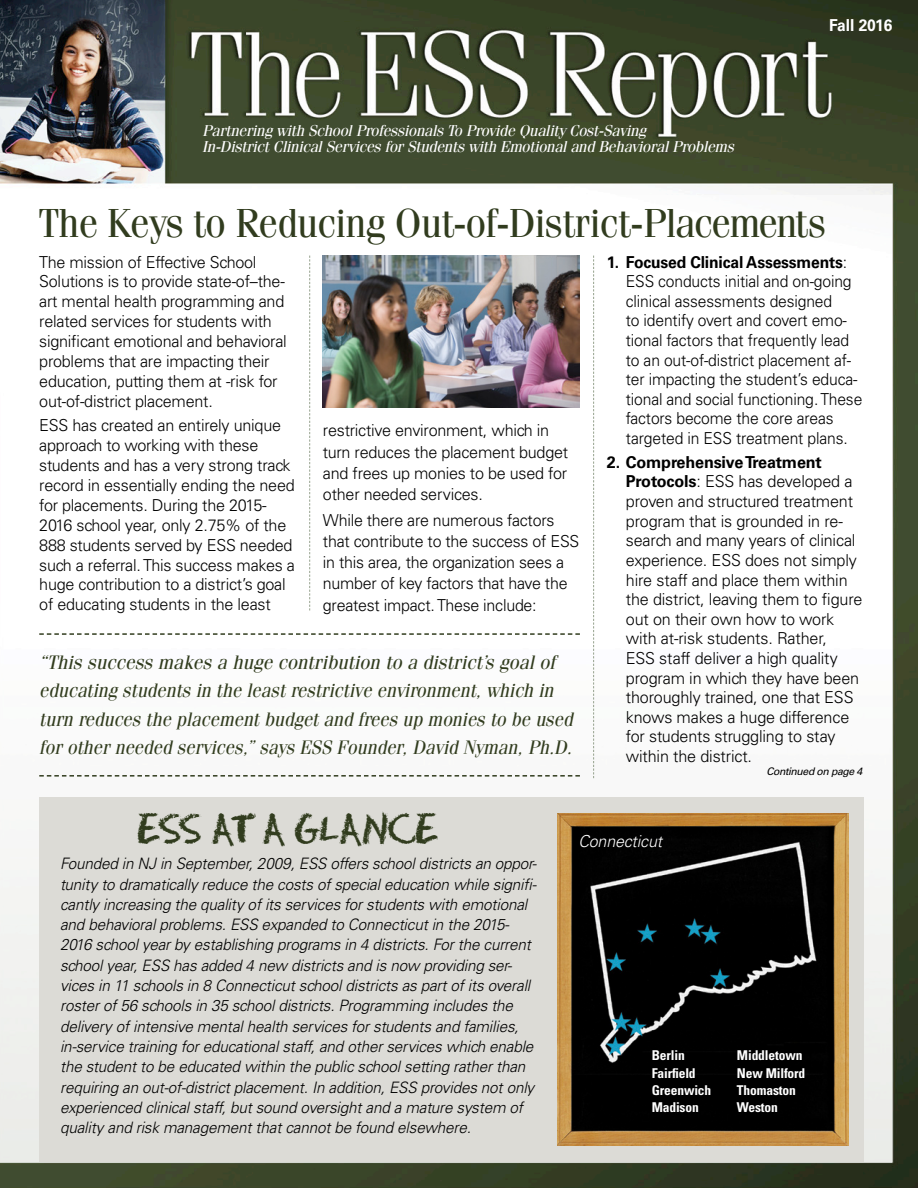
<style>
.page{position:relative;width:918px;height:1188px;background:#fff}
.page>*{position:absolute;margin:0;border:0;box-sizing:border-box;transform-origin:0 0}
.t1{font:40.5px "Fenice Std";letter-spacing:-.02em;color:#313c1e}
.t2{font:39px "Eraser Dust";letter-spacing:-.05em;color:#313c1e;scale:.92 1}
.t3{font:italic 19.5px/28.5px "Fenice Std";color:#313c1e}
.t4{font:300 16.5px/20px "Univers LT Std";letter-spacing:-.015em;color:#000}
.t5{font:300 16.5px/19.6px "Univers LT Std";letter-spacing:-.015em;color:#000;scale:.95 1}
.t6{font:italic 300 16.5px "Univers LT Std";letter-spacing:-.01em;color:#fff}
.t7{font:700 16.5px "Univers LT Std";color:#fff;scale:.94 1}
.t8{font:italic 300 15.75px/20.2px "Univers LT Std";letter-spacing:-.01em;color:#000}
.t9{font:italic 15.75px/16.5px "Fenice Std";letter-spacing:-.02em;color:#fff}
.t10{font:700 condensed 13.5px/17.2px "Univers LT Std";letter-spacing:-.01em;color:#fff}
.t11{font:italic 10.5px "Univers LT Std";letter-spacing:-.04em;color:#000}
.s1{font-weight:700}
</style>
<div class="page">
<img style="left:0;top:0;width:918px;height:1188px">
<div style="left:0;top:195px;width:892px;height:967px;background:#fff"></div>
<div style="left:39px;top:798px;width:825px;height:364px;background:#dcdbd6"></div>
<img style="left:557px;top:813px;width:292px;height:333px">
<img style="left:323px;top:256px;width:257px;height:152px">
<svg style="left:39px;top:633px;width:541px;height:2px"></svg>
<svg style="left:39px;top:775px;width:541px;height:2px"></svg>
<svg style="left:309px;top:256px;width:1px;height:354px"></svg>
<svg style="left:593px;top:256px;width:1px;height:522px"></svg>
<p class="t9" style="left:202px;top:122px;width:533px">Partnering with School Professionals To Provide Quality Cost-Saving<br>In-District Clinical Services for Students with Emotional and Behavioral Problems</p>
<p class="t7" style="left:829px;top:15px;width:69px">Fall 2016</p>
<h1 class="t1" style="left:39px;top:198px;width:789px">The Keys to Reducing Out-of-District-Placements</h1>
<p class="t4" style="left:39px;top:252px;width:249px">The mission of Effective School Solutions is to provide state-of–the&shy;art mental health programming and related services for students with significant emotional and behavioral problems that are impacting their education, putting them at -risk for out-of-district placement.</p>
<p class="t4" style="left:39px;top:415px;width:257px">ESS has created an entirely unique approach to working with these students and has a very strong track record in essentially ending the need for placements. During the 2015- 2016 school year, only 2.75% of the 888 students served by ESS needed such a referral. This success makes a huge contribution to a district’s goal of educating students in the least</p>
<p class="t4" style="left:323px;top:420px;width:247px;line-height:21.3px">restrictive environment, which in turn reduces the placement budget and frees up monies to be used for other needed services.</p>
<p class="t4" style="left:323px;top:509px;width:258px;line-height:21.3px">While there are numerous factors that contribute to the success of ESS in this area, the organization sees a number of key factors that have the greatest impact. These include:</p>
<p class="t3" style="left:39px;top:648px;width:535px">“This success makes a huge contribution to a district’s goal of educating students in the least restrictive environment, which in turn reduces the placement budget and frees up monies to be used for other needed services,” says ESS Founder, David Nyman, Ph.D.</p>
<p class="t5" style="left:626px;top:252px;width:251px;text-indent:-19px"><span class="s1">1. Focused Clinical Assessments</span>:<br>ESS conducts initial and on-going clinical assessments designed<br>to identify overt and covert emo&shy;tional factors that frequently lead to an out-of-district placement af&shy;ter impacting the student’s educa&shy;tional and social functioning. These factors become the core areas targeted in ESS treatment plans.</p>
<p class="t4" style="left:626px;top:452px;width:238px;text-indent:-19px"><span class="s1">2. Comprehensive Treatment<br>Protocols</span>: ESS has developed a proven and structured treatment program that is grounded in re&shy;search and many years of clinical experience. ESS does not simply hire staff and place them within the district, leaving them to figure out on their own how to work with at-risk students. Rather,<br>ESS staff deliver a high quality program in which they have been thoroughly trained, one that ESS knows makes a huge difference for students struggling to stay within the district.</p>
<p class="t11" style="left:766px;top:765px;width:97px">Continued on page 4</p>
<h2 class="t2" style="left:137px;top:806px;width:329px">ESS AT A GLANCE</h2>
<p class="t8" style="left:60px;top:854px;width:478px">Founded in NJ in September, 2009, ESS offers school districts an oppor&shy;tunity to dramatically reduce the costs of special education while signifi&shy;cantly increasing the quality of its services for students with emotional and behavioral problems. ESS expanded to Connecticut in the 2015- 2016 school year by establishing programs in 4 districts. For the current school year, ESS has added 4 new districts and is now providing ser&shy;vices in 11 schools in 8 Connecticut school districts as part of its overall roster of 56 schools in 35 school districts. Programming includes the delivery of intensive mental health services for students and families, in-service training for educational staff, and other services which enable the student to be educated within the public school setting rather than requiring an out-of-district placement. In addition, ESS provides not only experienced clinical staff, but sound oversight and a mature system of quality and risk management that cannot be found elsewhere.</p>
<p class="t6" style="left:578px;top:831px;width:85px">Connecticut</p>
<p class="t10" style="left:652px;top:1047px;width:61px">Berlin<br>Fairfield<br>Greenwich<br>Madison</p>
<p class="t10" style="left:737px;top:1047px;width:70px">Middletown<br>New Milford<br>Thomaston<br>Weston</p>
</div>
